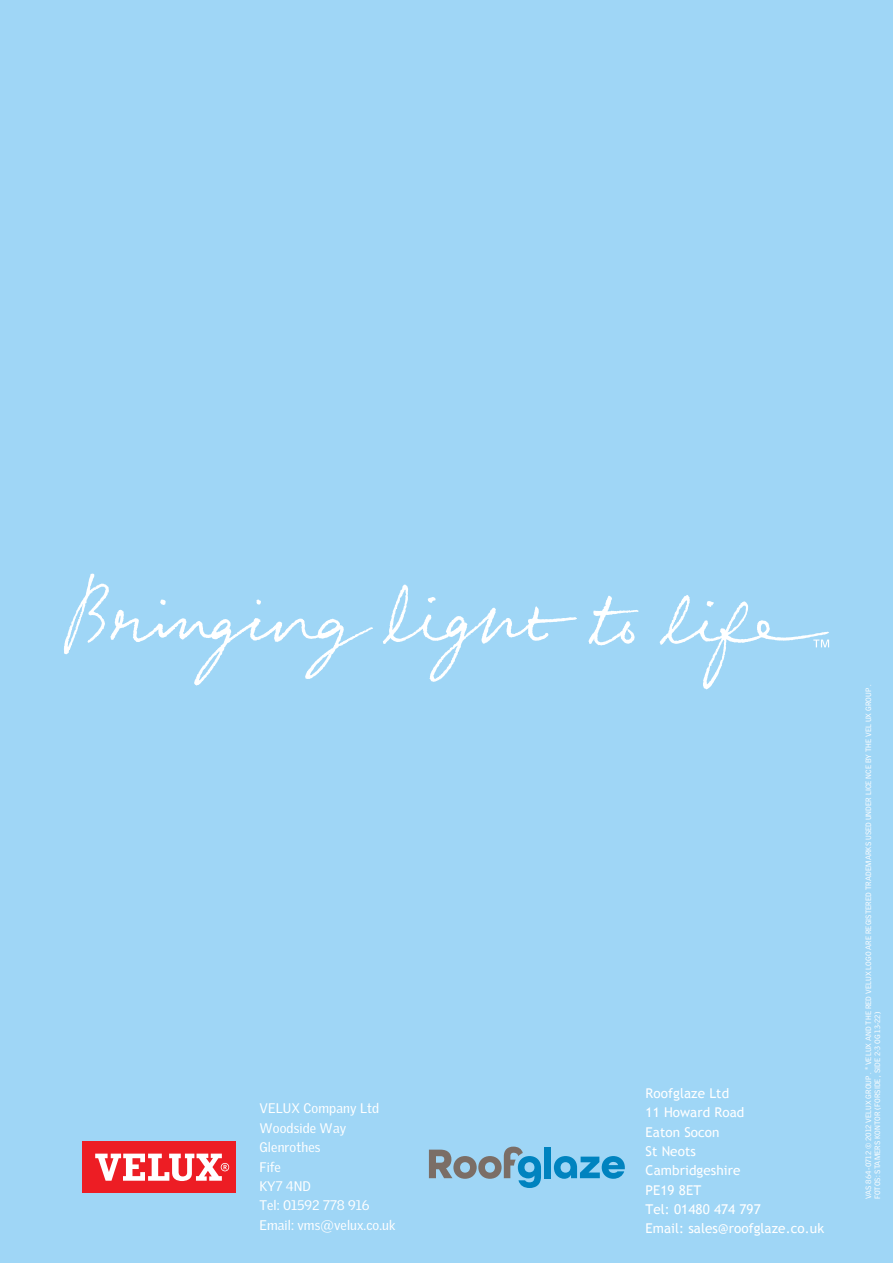
<style>
.page{position:relative;width:893px;height:1263px;background:#9fd6f6}
.page>*{position:absolute;margin:0;border:0;box-sizing:border-box;transform-origin:0 0}
.t1{font:13.5px/19.4px "Trebuchet MS";letter-spacing:.005em;color:#fff}
.t2{font:13.5px/19.5px "Velux Gothic";letter-spacing:.005em;color:#fff}
.t3{font:7.5px/9px "Velux Gothic";letter-spacing:.015em;color:#fff}
</style>
<div class="page">
<svg style="left:64px;top:573px;width:765px;height:116px"></svg>
<svg style="left:813px;top:639px;width:16px;height:8px"></svg>
<svg style="left:429px;top:1146px;width:112px;height:42px"></svg>
<div style="left:544px;top:1147px;width:7px;height:31px;background:#0083bf"></div>
<svg style="left:554px;top:1156px;width:71px;height:23px"></svg>
<div style="left:82px;top:1141px;width:153px;height:51px;background:#ed1d24"></div>
<svg style="left:95px;top:1153px;width:134px;height:28px"></svg>
<h1 class="t2" style="left:259px;top:1098px;width:137px">VELUX Company Ltd<br>Woodside Way<br>Glenrothes<br>Fife<br>KY7 4ND<br>Tel: 01592 778 916<br>Email: vms@velux.co.uk</h1>
<h1 class="t1" style="left:645px;top:1083px;width:180px">Roofglaze Ltd<br>11 Howard Road<br>Eaton Socon<br>St Neots<br>Cambridgeshire<br>PE19 8ET<br>Tel: 01480 474 797<br>Email: sales@roofglaze.co.uk</h1>
<p class="t3" style="left:864px;top:1199px;width:516px;rotate:-90deg">VAS 864-0712 © 2012 VELUX GROUP . ® VELUX AND THE RED VELUX LOGO ARE REGISTERED TRADEMARKS USED UNDER LICE NCE BY THE VEL UX GROUP .<br>FOTOS: STAMERS KONTOR (FORSIDE , SIDE 2-3 OG 13-22)</p>
</div>
